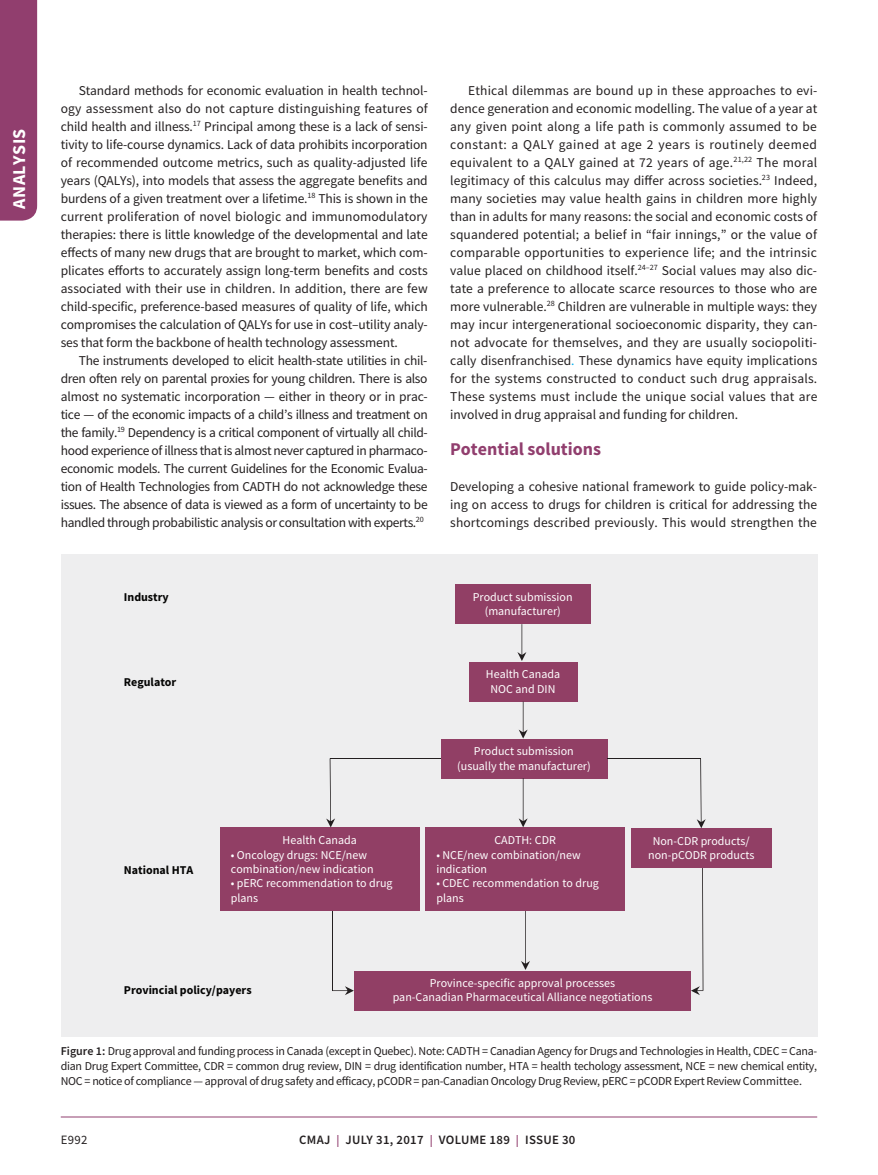
<style>
.page{position:relative;width:878px;height:1175px;background:#fff}
.page>*{position:absolute;margin:0;border:0;box-sizing:border-box;transform-origin:0 0}
.t1{font:700 18px "Source Sans Pro";color:#913e6e}
.t2{font:700 18px "Source Sans Pro";letter-spacing:.025em;color:#fff}
.t3{font:13.5px/18px "Source Sans Pro";letter-spacing:-.005em;color:#231f20;text-align:justify}
.t4{font:600 12.75px "Source Sans Pro";letter-spacing:.025em;color:#231f20}
.t5{font:12.75px "Source Sans Pro";color:#231f20}
.t6{font:12px/15px "Source Sans Pro";letter-spacing:-.025em;color:#231f20;text-align:justify}
.t7{font:12px/14.4px "Source Sans Pro";color:#fff;text-align:center}
.t8{font:700 12px "Source Sans Pro";color:#050504}
.s1{color:#00aeef}
.s2{font-weight:600}
.s3{font-size:12px;color:#913e6e}
</style>
<div class="page">
<div style="left:0;top:0;width:37px;height:220px;background:#913e6e"></div>
<hr style="left:61px;top:1116px;width:756px;height:1px;background:#913e6e">
<div style="left:61px;top:554px;width:756px;height:482px;background:#eeeeef"></div>
<div style="left:455px;top:584px;width:135px;height:40px;background:#913f65"></div>
<svg style="left:517px;top:624px;width:9px;height:37px"></svg>
<div style="left:469px;top:661px;width:108px;height:40px;background:#913f65"></div>
<div style="left:425px;top:827px;width:200px;height:84px;background:#913f65"></div>
<div style="left:631px;top:828px;width:140px;height:40px;background:#913f65"></div>
<div style="left:220px;top:827px;width:199px;height:84px;background:#913f65"></div>
<svg style="left:521px;top:911px;width:9px;height:59px"></svg>
<div style="left:354px;top:970px;width:337px;height:40px;background:#913f65"></div>
<svg style="left:518px;top:701px;width:9px;height:37px"></svg>
<div style="left:441px;top:738px;width:166px;height:40px;background:#913f65"></div>
<svg style="left:518px;top:778px;width:9px;height:49px"></svg>
<hr style="left:330px;top:758px;width:110px;height:1px;background:#231f20">
<hr style="left:607px;top:758px;width:94px;height:1px;background:#231f20">
<svg style="left:696px;top:759px;width:9px;height:69px"></svg>
<svg style="left:326px;top:758px;width:9px;height:69px"></svg>
<hr style="left:332px;top:911px;width:1px;height:79px;background:#231f20">
<svg style="left:332px;top:986px;width:22px;height:9px"></svg>
<svg style="left:691px;top:868px;width:12px;height:127px"></svg>
<h1 class="t2" style="left:7px;top:208px;width:81px;rotate:-90deg">ANALYSIS</h1>
<p class="t3" style="left:61px;top:81px;width:368px;text-indent:18px">Standard methods for economic evaluation in health technol&shy;ogy assessment also do not capture distinguishing features of child health and illness.<sup>17</sup> Principal among these is a lack of sensi&shy;tivity to life-course dynamics. Lack of data prohibits incorporation of recommended outcome metrics, such as quality-adjusted life years (QALYs), into models that assess the aggregate benefits and burdens of a given treatment over a lifetime.<sup>18</sup> This is shown in the current proliferation of novel biologic and immunomodulatory therapies: there is little knowledge of the developmental and late effects of many new drugs that are brought to market, which com&shy;plicates efforts to accurately assign long-term benefits and costs associated with their use in children. In addition, there are few child-specific, preference-based measures of quality of life, which compromises the calculation of QALYs for use in cost–utility analy&shy;ses that form the backbone of health technology assessment.</p>
<p class="t3" style="left:61px;top:351px;width:368px;text-indent:18px">The instruments developed to elicit health-state utilities in chil&shy;dren often rely on parental proxies for young children. There is also almost no systematic incorporation — either in theory or in prac&shy;tice — of the economic impacts of a child’s illness and treatment on the family.<sup>19</sup> Dependency is a critical component of virtually all child&shy;hood experience of illness that is almost never captured in pharmaco&shy;economic models. The current Guidelines for the Economic Evalua&shy;tion of Health Technologies from CADTH do not acknowledge these issues. The absence of data is viewed as a form of uncertainty to be handled through probabilistic analysis or consultation with experts.<sup>20</sup></p>
<p class="t3" style="left:450px;top:81px;width:369px;text-indent:18px">Ethical dilemmas are bound up in these approaches to evi&shy;dence generation and economic modelling. The value of a year at any given point along a life path is commonly assumed to be constant: a QALY gained at age 2 years is routinely deemed equivalent to a QALY gained at 72 years of age.<sup>21,22</sup> The moral legitimacy of this calculus may differ across societies.<sup>23</sup> Indeed, many societies may value health gains in children more highly than in adults for many reasons: the social and economic costs of squandered potential; a belief in “fair innings,” or the value of comparable opportunities to experience life; and the intrinsic value placed on childhood itself.<sup>24–27</sup> Social values may also dic&shy;tate a preference to allocate scarce resources to those who are more vulnerable.<sup>28</sup> Children are vulnerable in multiple ways: they may incur intergenerational socioeconomic disparity, they can&shy;not advocate for themselves, and they are usually sociopoliti&shy;cally disenfranchised<span class="s1">.</span> These dynamics have equity implications for the systems constructed to conduct such drug appraisals.<br>These systems must include the unique social values that are involved in drug appraisal and funding for children.</p>
<h1 class="t1" style="left:450px;top:436px;width:152px">Potential solutions</h1>
<p class="t3" style="left:450px;top:477px;width:368px">Developing a cohesive national framework to guide policy-mak&shy;ing on access to drugs for children is critical for addressing the shortcomings described previously. This would strengthen the</p>
<p class="t8" style="left:124px;top:588px;width:46px">Industry</p>
<p class="t8" style="left:124px;top:673px;width:54px">Regulator</p>
<p class="t7" style="left:472px;top:589px;width:101px">Product submission (manufacturer)</p>
<p class="t7" style="left:486px;top:667px;width:76px">Health Canada<br>NOC and DIN</p>
<p class="t7" style="left:457px;top:744px;width:135px">Product submission (usually the manufacturer)</p>
<p class="t8" style="left:124px;top:861px;width:71px">National HTA</p>
<p class="t7" style="left:282px;top:832px;width:76px">Health Canada</p>
<p class="t7" style="left:231px;top:847px;width:144px;text-align:left">• Oncology drugs: NCE/new combination/new indication</p>
<p class="t7" style="left:231px;top:876px;width:163px;text-align:left">• pERC recommendation to drug plans</p>
<p class="t7" style="left:494px;top:833px;width:63px">CADTH: CDR</p>
<p class="t7" style="left:436px;top:847px;width:146px;text-align:left">• NCE/new combination/new indication</p>
<p class="t7" style="left:436px;top:876px;width:164px;text-align:left">• CDEC recommendation to drug plans</p>
<p class="t7" style="left:648px;top:833px;width:108px">Non-CDR products/ non-pCODR products</p>
<p class="t8" style="left:124px;top:982px;width:129px">Provincial policy/payers</p>
<p class="t7" style="left:392px;top:975px;width:261px">Province-specific approval processes<br>pan-Canadian Pharmaceutical Alliance negotiations</p>
<p class="t6" style="left:61px;top:1043px;width:758px"><span class="s2">Figure 1:</span> Drug approval and funding process in Canada (except in Quebec). Note: CADTH = Canadian Agency for Drugs and Technologies in Health, CDEC = Cana&shy;dian Drug Expert Committee, CDR = common drug review, DIN = drug identification number, HTA = health techology assessment, NCE = new chemical entity, NOC = notice of compliance — approval of drug safety and efficacy, pCODR = pan-Canadian Oncology Drug Review, pERC = pCODR Expert Review Committee.</p>
<p class="t5" style="left:61px;top:1132px;width:28px">E992</p>
<p class="t4" style="left:299px;top:1131px;width:278px">CMAJ <span class="s3">|</span> JULY 31, 2017 <span class="s3">|</span> VOLUME 189 <span class="s3">|</span> ISSUE 30</p>
</div>
